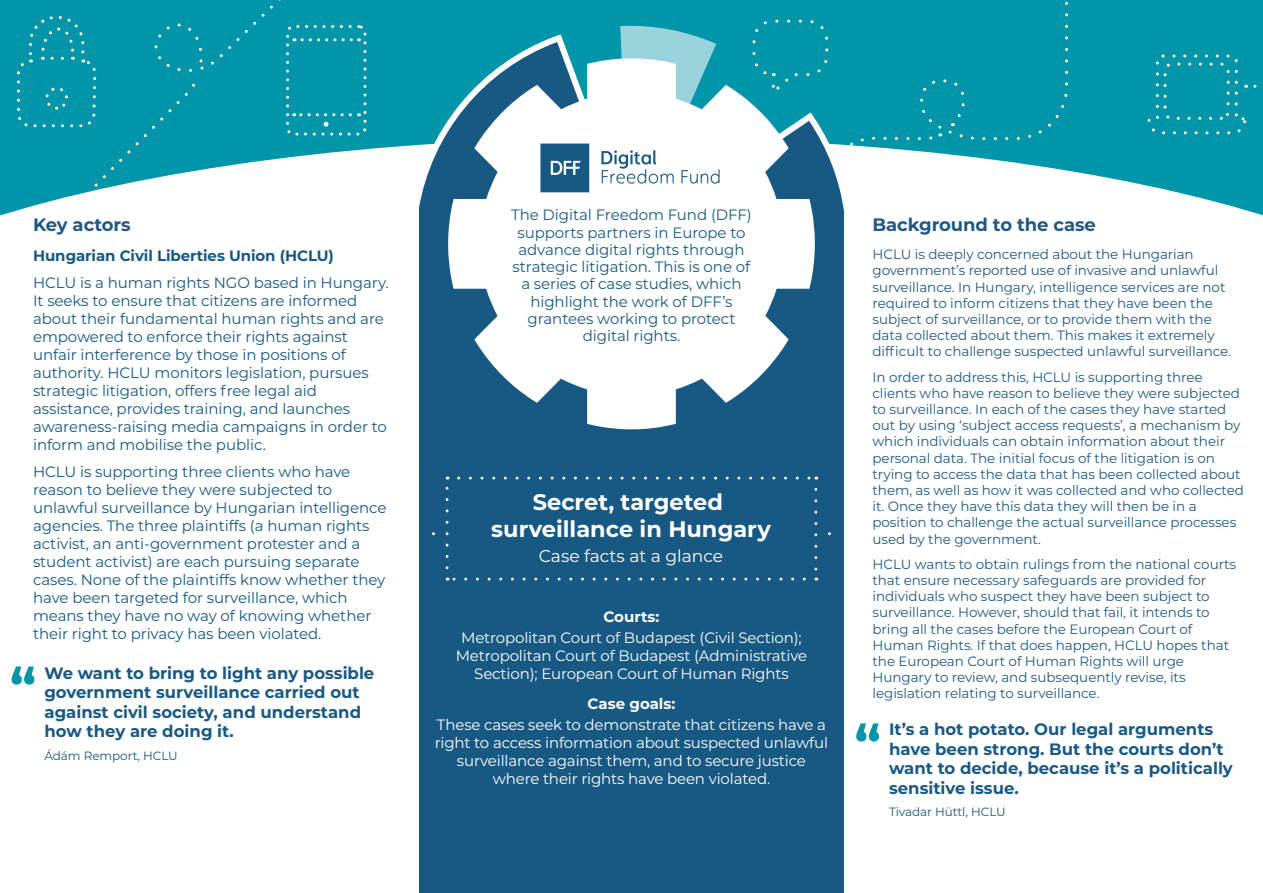
<style>
.page{position:relative;width:1263px;height:893px;background:#0095a9}
.page>*{position:absolute;margin:0;border:0;box-sizing:border-box;transform-origin:0 0}
.t1{font:700 22.5px/27px "Montserrat";color:#fff;text-align:center}
.t2{font:700 18px "Montserrat";letter-spacing:-.005em;color:#205884}
.t3{font:17.1px "Montserrat";color:#fff}
.t4{font:700 16.5px/19.5px "Montserrat";color:#185984}
.t5{font:15px/18px "Montserrat";letter-spacing:-.005em;color:#165885}
.t6{font:15px/18px "Montserrat";letter-spacing:-.01em;color:#fff;text-align:center}
.t7{font:15px/17.2px "Montserrat";letter-spacing:-.005em;color:#185984;text-align:center}
.t8{font:700 15px "Montserrat";letter-spacing:-.005em;color:#165885}
.t9{font:700 15px "Montserrat";color:#fff}
.t10{font:13.5px/16.2px "Montserrat";letter-spacing:-.005em;color:#205884}
.t11{font:12px "Montserrat";letter-spacing:-.005em;color:#165885}
</style>
<div class="page">
<svg style="left:17px;top:0;width:350px;height:137px"></svg>
<svg style="left:1147px;top:54px;width:110px;height:81px"></svg>
<div style="left:1163px;top:63px;width:67px;height:57px;border:3px dashed #fff;border-radius:7px"></div>
<svg style="left:755px;top:1px;width:313px;height:136px"></svg>
<div style="left:0;top:137px;width:1263px;height:756px;background:#fff"></div>
<svg style="left:412px;top:34px;width:439px;height:859px;fill:#185984"></svg>
<svg style="left:448px;top:58px;width:367px;height:372px;fill:#fff"></svg>
<svg style="left:447px;top:578px;width:357px;height:2px"></svg>
<svg style="left:459px;top:477px;width:351px;height:3px"></svg>
<svg style="left:814px;top:489px;width:15px;height:91px"></svg>
<svg style="left:433px;top:477px;width:15px;height:91px"></svg>
<svg style="left:12px;top:666px;width:22px;height:19px"></svg>
<svg style="left:856px;top:723px;width:23px;height:18px"></svg>
<svg style="left:540px;top:144px;width:49px;height:48px"></svg>
<svg style="left:601px;top:25px;width:118px;height:216px"></svg>
<h2 class="t2" style="left:33px;top:212px;width:99px">Key actors</h2>
<p class="t8" style="left:33px;top:245px;width:302px">Hungarian Civil Liberties Union (HCLU)</p>
<p class="t5" style="left:33px;top:273px;width:357px">HCLU is a human rights NGO based in Hungary.<br>It seeks to ensure that citizens are informed about their fundamental human rights and are empowered to enforce their rights against unfair interference by those in positions of authority. HCLU monitors legislation, pursues strategic litigation, offers free legal aid assistance, provides training, and launches awareness-raising media campaigns in order to inform and mobilise the public.</p>
<p class="t5" style="left:33px;top:462px;width:355px">HCLU is supporting three clients who have reason to believe they were subjected to unlawful surveillance by Hungarian intelligence agencies. The three plaintiffs (a human rights activist, an anti-government protester and a student activist) are each pursuing separate cases. None of the plaintiffs know whether they have been targeted for surveillance, which means they have no way of knowing whether their right to privacy has been violated.</p>
<p class="t4" style="left:44px;top:662px;width:331px">We want to bring to light any possible government surveillance carried out against civil society, and understand how they are doing it.</p>
<p class="t11" style="left:44px;top:747px;width:135px">Ádám Remport, HCLU</p>
<p class="t7" style="left:511px;top:206px;width:242px">The Digital Freedom Fund (DFF) supports partners in Europe to advance digital rights through strategic litigation. This is one of a series of case studies, which highlight the work of DFF’s grantees working to protect digital rights.</p>
<h1 class="t1" style="left:491px;top:487px;width:281px">Secret, targeted surveillance in Hungary</h1>
<p class="t3" style="left:539px;top:544px;width:186px">Case facts at a glance</p>
<p class="t9" style="left:603px;top:606px;width:57px">Courts:</p>
<p class="t6" style="left:456px;top:628px;width:353px">Metropolitan Court of Budapest (Civil Section);<br>Metropolitan Court of Budapest (Administrative<br>Section); European Court of Human Rights</p>
<p class="t9" style="left:588px;top:693px;width:89px">Case goals:</p>
<p class="t6" style="left:435px;top:715px;width:395px">These cases seek to demonstrate that citizens have a right to access information about suspected unlawful surveillance against them, and to secure justice where their rights have been violated.</p>
<h2 class="t2" style="left:872px;top:212px;width:225px">Background to the case</h2>
<p class="t10" style="left:872px;top:246px;width:360px">HCLU is deeply concerned about the Hungarian government’s reported use of invasive and unlawful surveillance. In Hungary, intelligence services are not required to inform citizens that they have been the subject of surveillance, or to provide them with the data collected about them. This makes it extremely difficult to challenge suspected unlawful surveillance.</p>
<p class="t10" style="left:872px;top:368px;width:373px">In order to address this, HCLU is supporting three clients who have reason to believe they were subjected to surveillance. In each of the cases they have started out by using ‘subject access requests’, a mechanism by which individuals can obtain information about their personal data. The initial focus of the litigation is on trying to access the data that has been collected about them, as well as how it was collected and who collected it. Once they have this data they will then be in a position to challenge the actual surveillance processes used by the government.</p>
<p class="t10" style="left:872px;top:555px;width:365px">HCLU wants to obtain rulings from the national courts that ensure necessary safeguards are provided for individuals who suspect they have been subject to surveillance. However, should that fail, it intends to bring all the cases before the European Court of Human Rights. If that does happen, HCLU hopes that the European Court of Human Rights will urge Hungary to review, and subsequently revise, its legislation relating to surveillance.</p>
<p class="t4" style="left:889px;top:719px;width:345px">It’s a hot potato. Our legal arguments have been strong. But the courts don’t want to decide, because it’s a politically sensitive issue.</p>
<p class="t11" style="left:889px;top:804px;width:118px">Tivadar Hüttl, HCLU</p>
</div>
